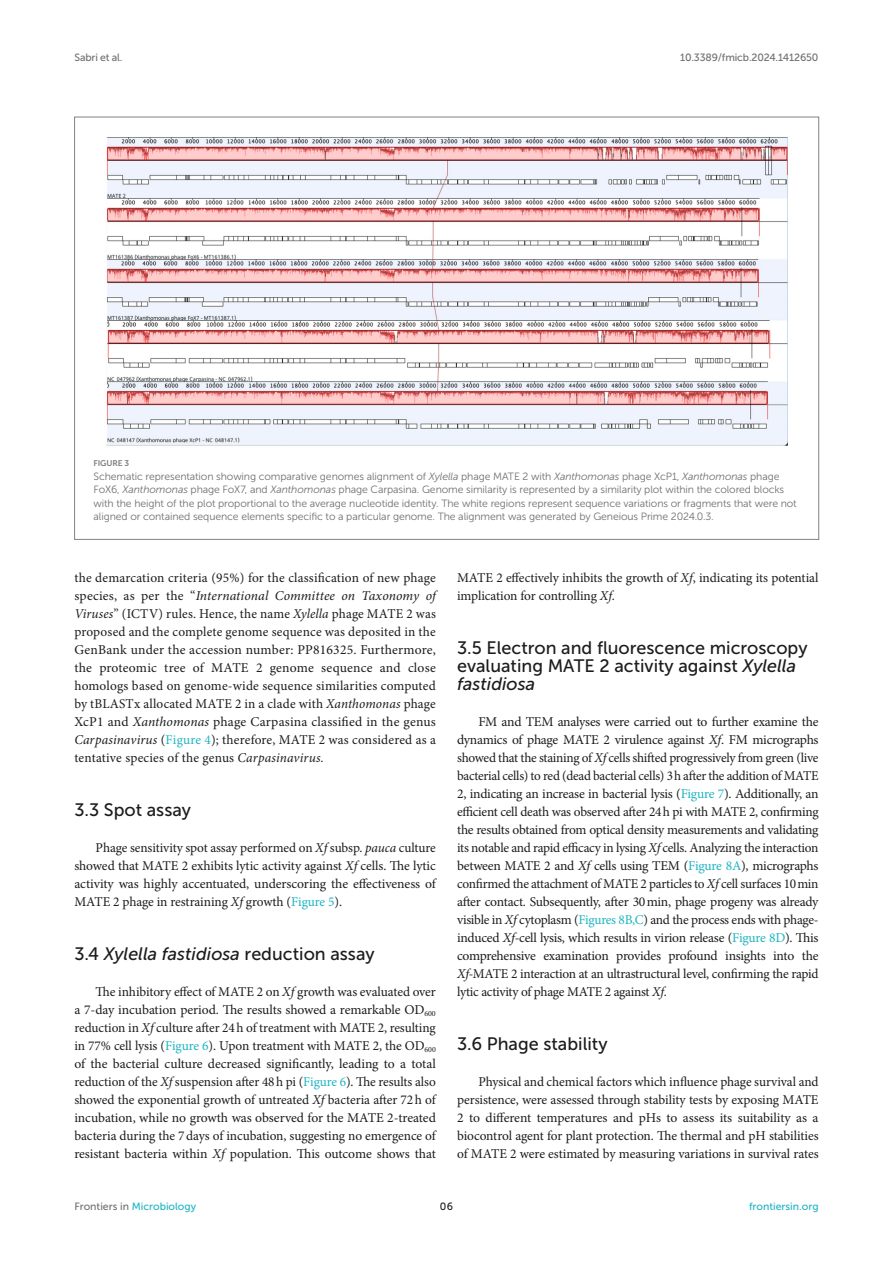
<style>
.page{position:relative;width:893px;height:1263px;background:#fff}
.page>*{position:absolute;margin:0;border:0;box-sizing:border-box;transform-origin:0 0}
.HEAD_2{font:18px/18px "Museo Sans 500";color:#1b1c1b}
.TEXT_FLUSH{font:13.5px/18px "Minion Pro";letter-spacing:-.01em;color:#1b1c1b;text-align:justify}
.TEXT{font:13.5px/18px "Minion Pro";letter-spacing:.015em;color:#1b1c1b;text-align:justify}
.FIG_LEG{font:10.5px/13.5px "Museo Sans 300";letter-spacing:-.01em;color:#706f70}
.t1{font:10.5px "Museo Sans 500";color:#1db5c3}
.t2{font:10.5px "Museo Sans 500";letter-spacing:-.015em;color:#706f70}
.t3{font:10.5px "Museo Sans 500";color:#1b1c1b}
.FIG_HD{font:8.25px "Museo Sans 700";letter-spacing:-.01em;color:#7e7f7f}
.s1{font-style:italic}
.s2{color:#1db5c3}
.s3{color:#706f70}
</style>
<div class="page">
<img style="left:106px;top:137px;width:682px;height:309px">
<p class="t2" style="left:74px;top:51px;width:50px">Sabri et al.</p>
<p class="t2" style="left:680px;top:51px;width:140px">10.3389/fmicb.2024.1412650</p>
<p class="FIG_HD" style="left:94px;top:459px;width:37px">FIGURE 3</p>
<p class="FIG_LEG" style="left:94px;top:470px;width:705px">Schematic representation showing comparative genomes alignment of <span class="s1">Xylella</span> phage MATE 2 with <span class="s1">Xanthomonas</span> phage XcP1, <span class="s1">Xanthomonas</span> phage FoX6, <span class="s1">Xanthomonas</span> phage FoX7, and <span class="s1">Xanthomonas</span> phage Carpasina. Genome similarity is represented by a similarity plot within the colored blocks with the height of the plot proportional to the average nucleotide identity. The white regions represent sequence variations or fragments that were not aligned or contained sequence elements specific to a particular genome. The alignment was generated by Geneious Prime 2024.0.3.</p>
<p class="TEXT" style="left:74px;top:569px;width:363px">the demarcation criteria (95%) for the classification of new phage species, as per the “<span class="s1">International Committee on Taxonomy of Viruses</span>” (ICTV) rules. Hence, the name <span class="s1">Xylella</span> phage MATE 2 was proposed and the complete genome sequence was deposited in the GenBank under the accession number: PP816325. Furthermore, the proteomic tree of MATE 2 genome sequence and close homologs based on genome-wide sequence similarities computed by tBLASTx allocated MATE 2 in a clade with <span class="s1">Xanthomonas</span> phage XcP1 and <span class="s1">Xanthomonas</span> phage Carpasina classified in the genus <span class="s1">Carpasinavirus</span> (<span class="s2">Figure 4</span>); therefore, MATE 2 was considered as a tentative species of the genus <span class="s1">Carpasinavirus.</span></p>
<p class="HEAD_2" style="left:74px;top:801px;width:118px">3.3 Spot assay</p>
<p class="TEXT_FLUSH" style="left:74px;top:839px;width:363px;text-indent:21px">Phage sensitivity spot assay performed on <span class="s1">Xf</span> subsp. <span class="s1">pauca</span> culture showed that MATE 2 exhibits lytic activity against <span class="s1">Xf</span> cells. The lytic activity was highly accentuated, underscoring the effectiveness of MATE 2 phage in restraining <span class="s1">Xf</span> growth (<span class="s2">Figure 5</span>).</p>
<p class="HEAD_2" style="left:74px;top:945px;width:302px">3.4 <span class="s1">Xylella fastidiosa</span> reduction assay</p>
<p class="TEXT_FLUSH" style="left:74px;top:983px;width:363px;text-indent:21px">The inhibitory effect of MATE 2 on <span class="s1">Xf</span> growth was evaluated over a 7-day incubation period. The results showed a remarkable OD<sub>600 </sub>reduction in <span class="s1">Xf</span> culture after 24h of treatment with MATE 2, resulting in 77% cell lysis (<span class="s2">Figure 6</span>). Upon treatment with MATE 2, the OD<sub>600 </sub>of the bacterial culture decreased significantly, leading to a total reduction of the <span class="s1">Xf</span> suspension after 48h pi (<span class="s2">Figure 6</span>). The results also showed the exponential growth of untreated <span class="s1">Xf</span> bacteria after 72h of incubation, while no growth was observed for the MATE 2-treated bacteria during the 7days of incubation, suggesting no emergence of resistant bacteria within <span class="s1">Xf</span> population. This outcome shows that</p>
<p class="TEXT_FLUSH" style="left:457px;top:569px;width:363px">MATE 2 effectively inhibits the growth of <span class="s1">Xf</span>, indicating its potential implication for controlling <span class="s1">Xf</span>.</p>
<p class="HEAD_2" style="left:457px;top:639px;width:352px">3.5 Electron and fluorescence microscopy evaluating MATE 2 activity against <span class="s1">Xylella fastidiosa</span></p>
<p class="TEXT_FLUSH" style="left:457px;top:713px;width:363px;text-indent:21px">FM and TEM analyses were carried out to further examine the dynamics of phage MATE 2 virulence against <span class="s1">Xf</span>. FM micrographs showed that the staining of <span class="s1">Xf</span> cells shifted progressively from green (live bacterial cells) to red (dead bacterial cells) 3h after the addition of MATE 2, indicating an increase in bacterial lysis (<span class="s2">Figure 7</span>). Additionally, an efficient cell death was observed after 24h pi with MATE 2, confirming the results obtained from optical density measurements and validating its notable and rapid efficacy in lysing <span class="s1">Xf</span> cells. Analyzing the interaction between MATE 2 and <span class="s1">Xf</span> cells using TEM (<span class="s2">Figure 8A</span>), micrographs confirmed the attachment of MATE 2 particles to <span class="s1">Xf</span> cell surfaces 10min after contact. Subsequently, after 30min, phage progeny was already visible in <span class="s1">Xf</span> cytoplasm (<span class="s2">Figures 8B,C</span>) and the process ends with phage&shy;induced <span class="s1">Xf</span>-cell lysis, which results in virion release (<span class="s2">Figure 8D</span>). This comprehensive examination provides profound insights into the <span class="s1">Xf-</span>MATE 2 interaction at an ultrastructural level, confirming the rapid lytic activity of phage MATE 2 against <span class="s1">Xf</span>.</p>
<p class="HEAD_2" style="left:457px;top:1035px;width:152px">3.6 Phage stability</p>
<p class="TEXT_FLUSH" style="left:457px;top:1073px;width:363px;text-indent:21px">Physical and chemical factors which influence phage survival and persistence, were assessed through stability tests by exposing MATE 2 to different temperatures and pHs to assess its suitability as a biocontrol agent for plant protection. The thermal and pH stabilities of MATE 2 were estimated by measuring variations in survival rates</p>
<p class="t1" style="left:74px;top:1200px;width:123px"><span class="s3">Frontiers in</span> Microbiology</p>
<p class="t3" style="left:440px;top:1200px;width:15px">06</p>
<p class="t1" style="left:749px;top:1200px;width:71px">frontiersin.org</p>
</div>
